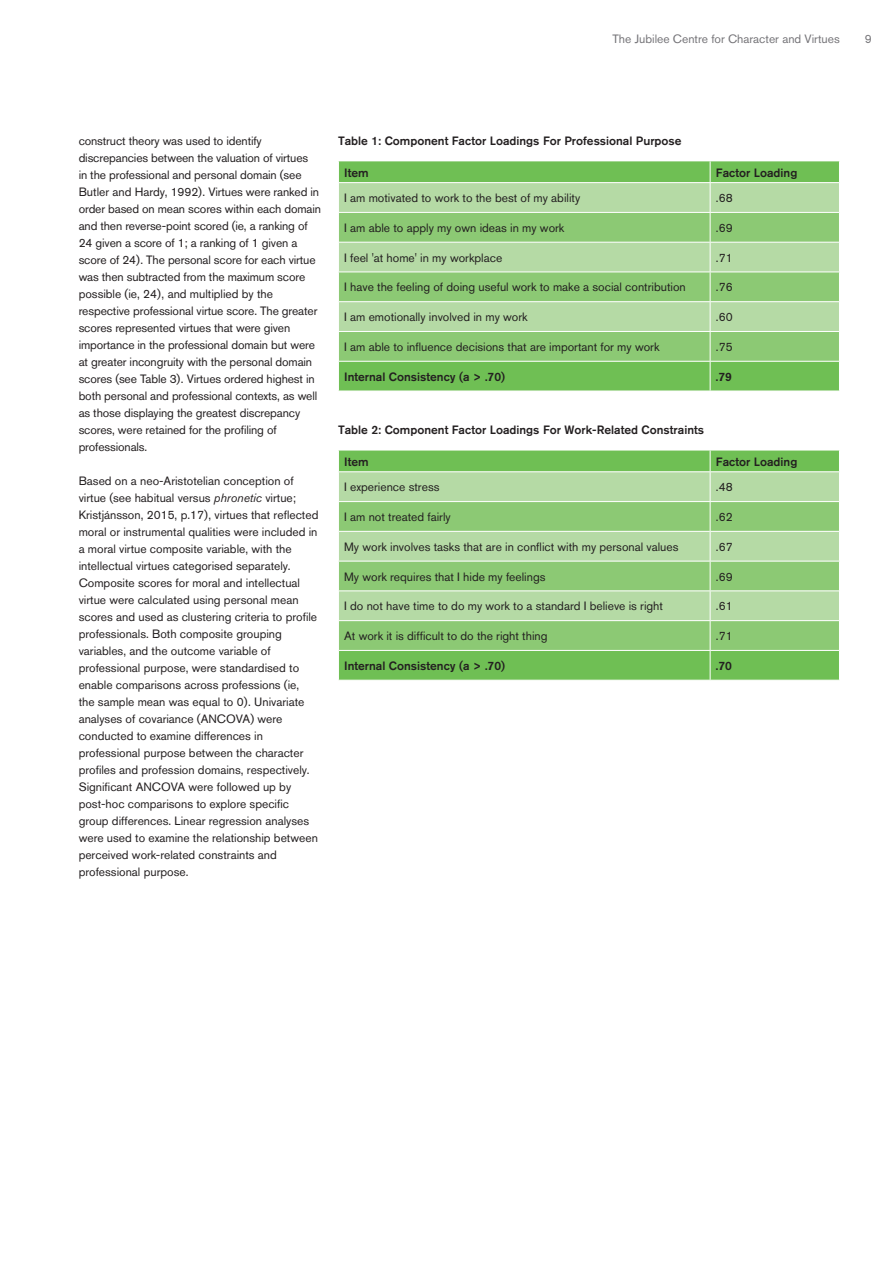
<style>
.page{position:relative;width:893px;height:1263px;background:#fff}
.page>*{position:absolute;margin:0;border:0;box-sizing:border-box;transform-origin:0 0}
._03_Body_Copy{font:12px/17px "Akzidenz Grotesk BQ";color:#231f20}
._03_Body_Copy-2{font:500 12px "Akzidenz Grotesk BQ";color:#231f20}
.t1{font:12px "Akzidenz Grotesk BQ";color:#757478}
.s1{font-style:italic}
</style>
<div class="page">
<div style="left:339px;top:243px;width:500px;height:29px;background:#b5daa5"></div>
<hr style="left:710px;top:242px;width:1px;height:30px;background:#fff">
<svg style="left:338px;top:161px;width:502px;height:81px;background:#96ce81"></svg>
<hr style="left:338px;top:182px;width:372px;height:1px;background:#fff">
<hr style="left:710px;top:182px;width:130px;height:1px;background:#fff">
<svg style="left:338px;top:272px;width:502px;height:119px;background:#92cc7c"></svg>
<hr style="left:339px;top:361px;width:371px;height:1px;background:#fff">
<hr style="left:710px;top:361px;width:129px;height:1px;background:#fff">
<div style="left:339px;top:532px;width:500px;height:29px;background:#b5daa5"></div>
<hr style="left:710px;top:531px;width:1px;height:30px;background:#fff">
<svg style="left:338px;top:450px;width:502px;height:81px;background:#96ce81"></svg>
<hr style="left:338px;top:471px;width:372px;height:1px;background:#fff">
<hr style="left:710px;top:471px;width:130px;height:1px;background:#fff">
<svg style="left:338px;top:561px;width:502px;height:119px;background:#92cc7c"></svg>
<hr style="left:339px;top:650px;width:371px;height:1px;background:#fff">
<hr style="left:710px;top:650px;width:129px;height:1px;background:#fff">
<p class="t1" style="left:612px;top:32px;width:229px">The Jubilee Centre for Character and Virtues</p>
<p class="t1" style="left:865px;top:32px;width:8px">9</p>
<p class="_03_Body_Copy" style="left:79px;top:132px;width:244px">construct theory was used to identify discrepancies between the valuation of virtues<br>in the professional and personal domain (see Butler and Hardy, 1992). Virtues were ranked in order based on mean scores within each domain and then reverse-point scored (ie, a ranking of 24 given a score of 1; a ranking of 1 given a score of 24). The personal score for each virtue was then subtracted from the maximum score possible (ie, 24), and multiplied by the respective professional virtue score. The greater scores represented virtues that were given importance in the professional domain but were at greater incongruity with the personal domain scores (see Table 3). Virtues ordered highest in both personal and professional contexts, as well as those displaying the greatest discrepancy scores, were retained for the profiling of professionals.</p>
<p class="_03_Body_Copy" style="left:79px;top:472px;width:241px">Based on a neo-Aristotelian conception of virtue (see habitual versus <span class="s1">phronetic</span> virtue; Kristjánsson, 2015, p.17), virtues that reflected moral or instrumental qualities were included in a moral virtue composite variable, with the intellectual virtues categorised separately.<br>Composite scores for moral and intellectual virtue were calculated using personal mean scores and used as clustering criteria to profile professionals. Both composite grouping variables, and the outcome variable of professional purpose, were standardised to enable comparisons across professions (ie,<br>the sample mean was equal to 0). Univariate analyses of covariance (ANCOVA) were conducted to examine differences in professional purpose between the character profiles and profession domains, respectively.<br>Significant ANCOVA were followed up by post-hoc comparisons to explore specific group differences. Linear regression analyses were used to examine the relationship between perceived work-related constraints and professional purpose.</p>
<p class="_03_Body_Copy-2" style="left:338px;top:133px;width:345px">Table 1: Component Factor Loadings For Professional Purpose</p>
<p class="_03_Body_Copy-2" style="left:344px;top:165px;width:26px">Item</p>
<p class="_03_Body_Copy-2" style="left:716px;top:165px;width:83px">Factor Loading</p>
<p class="_03_Body_Copy" style="left:344px;top:189px;width:238px">I am motivated to work to the best of my ability</p>
<p class="_03_Body_Copy" style="left:716px;top:189px;width:18px">.68</p>
<p class="_03_Body_Copy" style="left:344px;top:219px;width:222px">I am able to apply my own ideas in my work</p>
<p class="_03_Body_Copy" style="left:716px;top:219px;width:18px">.69</p>
<p class="_03_Body_Copy" style="left:344px;top:249px;width:160px">I feel 'at home' in my workplace</p>
<p class="_03_Body_Copy" style="left:716px;top:249px;width:18px">.71</p>
<p class="_03_Body_Copy" style="left:344px;top:279px;width:343px">I have the feeling of doing useful work to make a social contribution</p>
<p class="_03_Body_Copy" style="left:716px;top:279px;width:18px">.76</p>
<p class="_03_Body_Copy" style="left:344px;top:308px;width:185px">I am emotionally involved in my work</p>
<p class="_03_Body_Copy" style="left:716px;top:308px;width:18px">.60</p>
<p class="_03_Body_Copy" style="left:344px;top:338px;width:317px">I am able to influence decisions that are important for my work</p>
<p class="_03_Body_Copy" style="left:716px;top:338px;width:18px">.75</p>
<p class="_03_Body_Copy-2" style="left:344px;top:369px;width:162px">Internal Consistency (a &gt; .70)</p>
<p class="_03_Body_Copy-2" style="left:716px;top:369px;width:17px">.79</p>
<p class="_03_Body_Copy-2" style="left:338px;top:422px;width:368px">Table 2: Component Factor Loadings For Work-Related Constraints</p>
<p class="_03_Body_Copy-2" style="left:344px;top:454px;width:26px">Item</p>
<p class="_03_Body_Copy-2" style="left:716px;top:454px;width:83px">Factor Loading</p>
<p class="_03_Body_Copy" style="left:344px;top:479px;width:97px">I experience stress</p>
<p class="_03_Body_Copy" style="left:716px;top:479px;width:18px">.48</p>
<p class="_03_Body_Copy" style="left:344px;top:508px;width:108px">I am not treated fairly</p>
<p class="_03_Body_Copy" style="left:716px;top:508px;width:18px">.62</p>
<p class="_03_Body_Copy" style="left:344px;top:538px;width:336px">My work involves tasks that are in conflict with my personal values</p>
<p class="_03_Body_Copy" style="left:716px;top:538px;width:18px">.67</p>
<p class="_03_Body_Copy" style="left:344px;top:568px;width:203px">My work requires that I hide my feelings</p>
<p class="_03_Body_Copy" style="left:716px;top:568px;width:18px">.69</p>
<p class="_03_Body_Copy" style="left:344px;top:598px;width:320px">I do not have time to do my work to a standard I believe is right</p>
<p class="_03_Body_Copy" style="left:716px;top:598px;width:18px">.61</p>
<p class="_03_Body_Copy" style="left:344px;top:627px;width:205px">At work it is difficult to do the right thing</p>
<p class="_03_Body_Copy" style="left:716px;top:627px;width:18px">.71</p>
<p class="_03_Body_Copy-2" style="left:344px;top:658px;width:162px">Internal Consistency (a &gt; .70)</p>
<p class="_03_Body_Copy-2" style="left:716px;top:658px;width:17px">.70</p>
</div>
